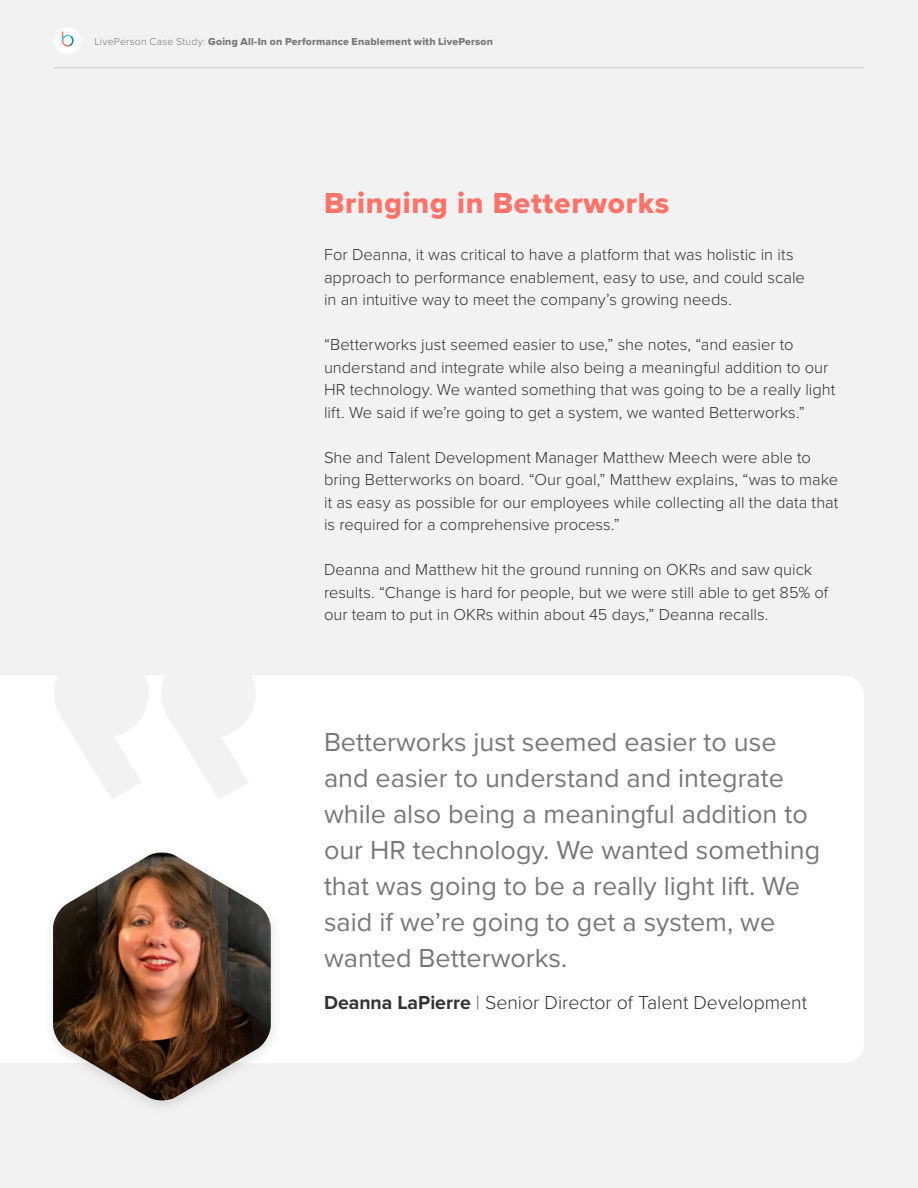
<style>
.page{position:relative;width:918px;height:1188px;background:#f2f2f2}
.page>*{position:absolute;margin:0;border:0;box-sizing:border-box;transform-origin:0 0}
.t1{font:30px "Proxima Nova Extrabld";letter-spacing:.025em;color:#ff7369}
.t2{font:27px/36px "Proxima Nova";color:#787878}
.t3{font:300 19.5px "Proxima Nova";color:#333}
.t4{font:300 16.5px/22.5px "Proxima Nova";color:#333}
.t5{font:10.5px "Proxima Nova Extrabld";letter-spacing:.015em;color:#787878}
.s1{font-family:"Proxima Nova";font-weight:300}
.s2{font-weight:700}
.s3{font-weight:400;color:#787878}
</style>
<div class="page">
<hr style="left:54px;top:67px;width:810px;height:1px;background:#c8c8cc">
<div style="left:0;top:676px;width:864px;height:387px;background:#fff"></div>
<svg style="left:48px;top:676px;width:214px;height:124px"></svg>
<div style="left:41px;top:844px;width:243px;height:272px;background:#fafafa"></div>
<img style="left:53px;top:852px;width:218px;height:250px">
<div style="left:54px;top:27px;width:27px;height:27px;background:#fff;border-radius:50%"></div>
<svg style="left:62px;top:31px;width:12px;height:16px"></svg>
<p class="t5" style="left:94px;top:33px;width:400px"><span class="s1">LivePerson Case Study:</span> Going All-In on Performance Enablement with LivePerson</p>
<h1 class="t1" style="left:324px;top:181px;width:347px">Bringing in Betterworks</h1>
<p class="t4" style="left:324px;top:242px;width:482px">For Deanna, it was critical to have a platform that was holistic in its approach to performance enablement, easy to use, and could scale in an intuitive way to meet the company’s growing needs.</p>
<p class="t4" style="left:324px;top:332px;width:513px">“Betterworks just seemed easier to use,” she notes, “and easier to understand and integrate while also being a meaningful addition to our HR technology. We wanted something that was going to be a really light lift. We said if we’re going to get a system, we wanted Betterworks.”</p>
<p class="t4" style="left:324px;top:445px;width:516px">She and Talent Development Manager Matthew Meech were able to bring Betterworks on board. “Our goal,” Matthew explains, “was to make it as easy as possible for our employees while collecting all the data that is required for a comprehensive process.”</p>
<p class="t4" style="left:324px;top:557px;width:506px">Deanna and Matthew hit the ground running on OKRs and saw quick results. “Change is hard for people, but we were still able to get 85% of our team to put in OKRs within about 45 days,” Deanna recalls.</p>
<p class="t2" style="left:324px;top:723px;width:498px">Betterworks just seemed easier to use and easier to understand and integrate while also being a meaningful addition to our HR technology. We wanted something that was going to be a really light lift. We said if we’re going to get a system, we wanted Betterworks.</p>
<p class="t3" style="left:324px;top:988px;width:485px"><span class="s2">Deanna LaPierre</span> <span class="s3">|</span> Senior Director of Talent Development</p>
</div>
